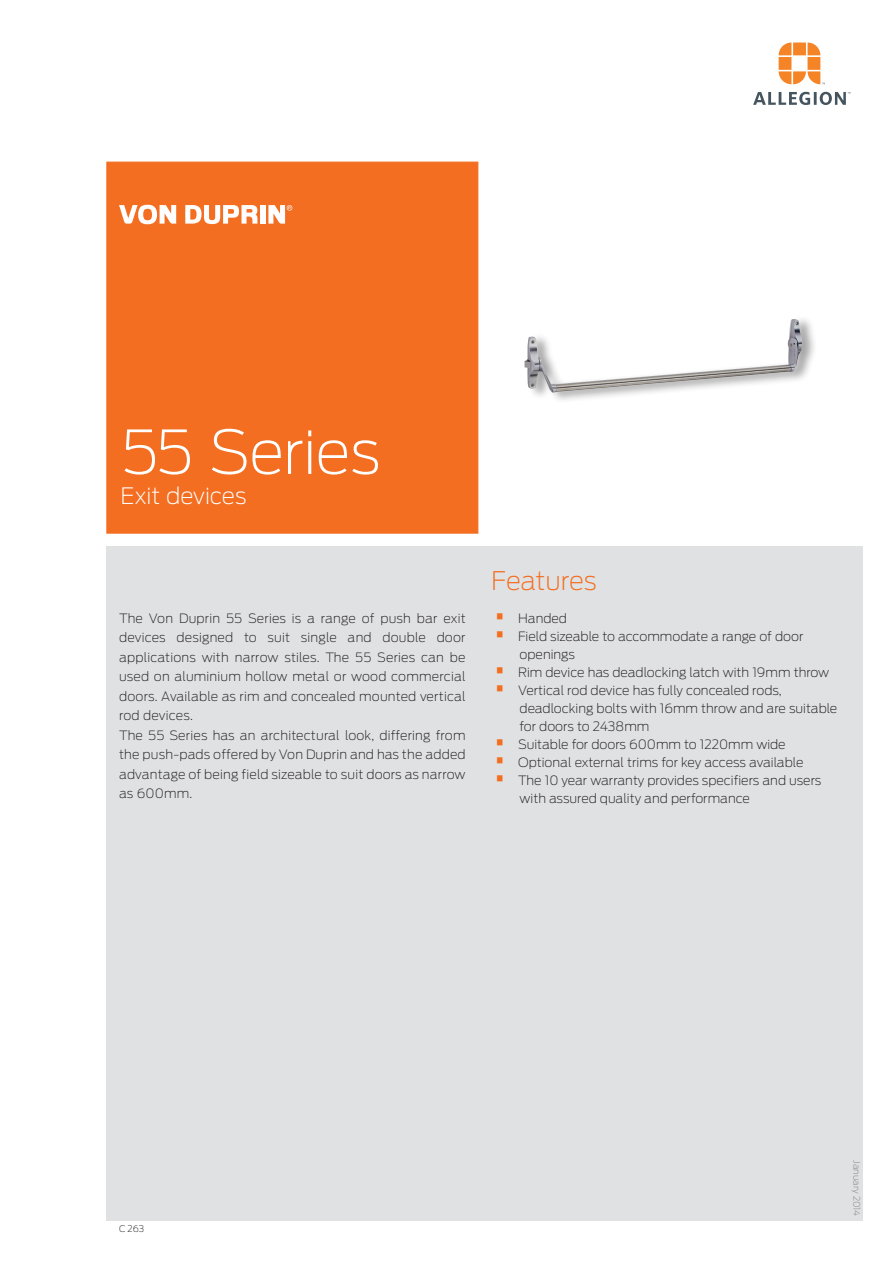
<style>
.page{position:relative;width:893px;height:1263px;background:#fff}
.page>*{position:absolute;margin:0;border:0;box-sizing:border-box;transform-origin:0 0}
.A_Series_Headings{font:200 60px "Antenna";letter-spacing:-.02em;color:#fff}
.t1{font:200 25.5px "Antenna";letter-spacing:-.01em;color:#f36e21}
.A_Product_Group{font:200 22.5px "Antenna";letter-spacing:-.005em;color:#fff}
.A_Front_Page_Write_u{font:200 12.75px/19.5px "Antenna";letter-spacing:.015em;color:#231f20;text-align:justify}
.A_Performance_Featur{font:200 12.75px/18px "Antenna";color:#231f20}
.t2{font:200 9px "Antenna";color:#808285}
.t3{font:200 9px "Antenna";color:#231f20}
.s1{font-size:45px;color:#f36e21}
</style>
<div class="page">
<div style="left:106px;top:546px;width:757px;height:674px;background:#e0e1e3"></div>
<div style="left:106px;top:162px;width:372px;height:372px;background:#f36e21;border:1px solid #f36e21"></div>
<svg style="left:779px;top:43px;width:46px;height:41px"></svg>
<svg style="left:753px;top:92px;width:97px;height:13px"></svg>
<div style="left:524px;top:315px;width:294px;height:89px;background:#231f20;opacity:.41"></div>
<img style="left:524px;top:319px;width:278px;height:74px">
<svg style="left:119px;top:205px;width:57px;height:19px"></svg>
<svg style="left:185px;top:205px;width:72px;height:19px"></svg>
<div style="left:261px;top:205px;width:5px;height:19px;background:#fff"></div>
<svg style="left:268px;top:205px;width:24px;height:19px"></svg>
<p class="A_Series_Headings" style="left:121px;top:413px;width:261px">55 Series</p>
<p class="A_Product_Group" style="left:121px;top:481px;width:127px">Exit devices</p>
<p class="A_Front_Page_Write_u" style="left:119px;top:608px;width:348px">The Von Duprin 55 Series is a range of push bar exit devices designed to suit single and double door applications with narrow stiles. The 55 Series can be used on aluminium hollow metal or wood commercial doors. Available as rim and concealed mounted vertical rod devices.</p>
<p class="A_Front_Page_Write_u" style="left:119px;top:725px;width:348px">The 55 Series has an architectural look, differing from the push-pads offered by Von Duprin and has the added advantage of being field sizeable to suit doors as narrow as 600mm.</p>
<p class="t1" style="left:491px;top:564px;width:107px">Features</p>
<p class="A_Performance_Featur" style="left:492px;top:609px;width:76px"><span class="s1">•</span> Handed</p>
<p class="A_Performance_Featur" style="left:519px;top:627px;width:285px;text-indent:-27px"><span class="s1">•</span> Field sizeable to accommodate a range of door openings</p>
<p class="A_Performance_Featur" style="left:492px;top:663px;width:338px"><span class="s1">•</span> Rim device has deadlocking latch with 19mm throw</p>
<p class="A_Performance_Featur" style="left:519px;top:681px;width:319px;text-indent:-27px"><span class="s1">•</span> Vertical rod device has fully concealed rods, deadlocking bolts with 16mm throw and are suitable for doors to 2438mm</p>
<p class="A_Performance_Featur" style="left:492px;top:735px;width:295px"><span class="s1">•</span> Suitable for doors 600mm to 1220mm wide</p>
<p class="A_Performance_Featur" style="left:492px;top:753px;width:312px"><span class="s1">•</span> Optional external trims for key access available</p>
<p class="A_Performance_Featur" style="left:519px;top:771px;width:303px;text-indent:-27px"><span class="s1">•</span> The 10 year warranty provides specifiers and users with assured quality and performance</p>
<p class="t3" style="left:119px;top:1223px;width:27px">C 263</p>
<p class="t2" style="left:863px;top:1160px;width:57px;rotate:90deg">January 2014</p>
</div>
